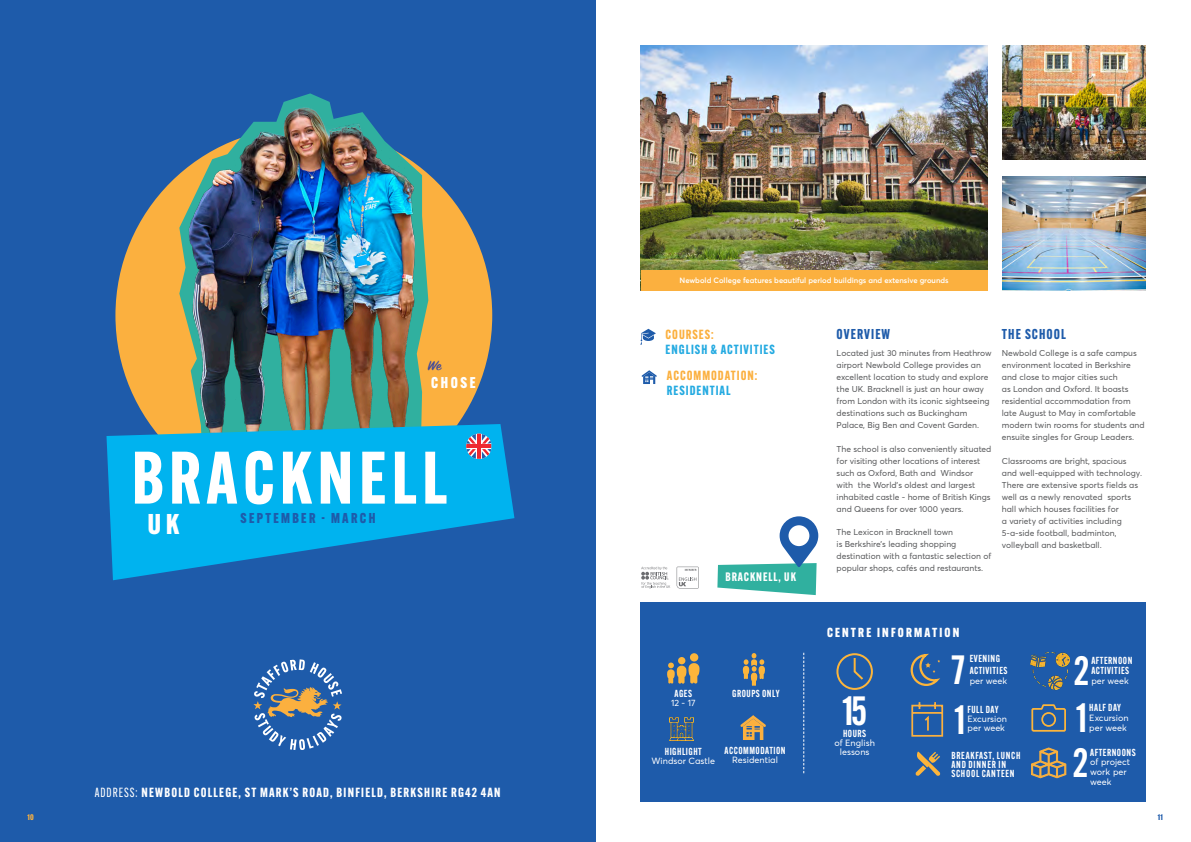
<style>
.page{position:relative;width:1191px;height:842px;background:#fff}
.page>*{position:absolute;margin:0;border:0;box-sizing:border-box;transform-origin:0 0}
.t1{font:700 72.6px "Alternate Gothic Cond ATF";letter-spacing:.075em;color:#fff}
.t2{font:600 40px "Alternate Gothic Cond ATF";color:#fff}
.t3{font:800 28px "Alternate Gothic Cond ATF";color:#fff}
.t4{font:800 15.3px "Alternate Gothic Cond ATF";letter-spacing:.17em;color:#fff}
.t5{font:15px "Sign Painter House Script";color:#414a9b}
.t6{font:14.2px "Sign Painter House Script";letter-spacing:-.015em;color:#fff}
.t7{font:700 14px "Alternate Gothic Cond ATF";letter-spacing:.075em;color:#1e5baa}
.t8{font:800 14px "Alternate Gothic Cond ATF";letter-spacing:.17em;color:#1e5baa}
.t9{font:700 13px "Alternate Gothic Cond ATF";letter-spacing:.095em;color:#fff}
.t10{font:700 13px "Alternate Gothic Cond ATF";letter-spacing:.075em;color:#24aae1}
.t11{font:700 13px "Alternate Gothic Cond ATF";letter-spacing:.075em;color:#fbb03f}
.t12{font:800 12.8px "Alternate Gothic Cond ATF";letter-spacing:.17em;color:#fff}
.t13{font:700 12px "Alternate Gothic Cond ATF";letter-spacing:.075em;color:#fff}
.t14{font:600 10px "Alternate Gothic Cond ATF";letter-spacing:.05em;color:#fff}
.t15{font:600 10px/9px "Alternate Gothic Cond ATF";letter-spacing:.07em;color:#fff}
.t16{font:9px/10px "Averta Std";color:#fff}
.t17{font:8.5px/12px "Averta Std";color:#57585a}
.t18{font:800 8px "Alternate Gothic Cond ATF";color:#fbb13f}
.t19{font:800 8px "Alternate Gothic Cond ATF";color:#1e5baa}
.t20{font:600 7.6px "Averta Std";color:#fff}
.s1{font-weight:400}
</style>
<div class="page">
<div style="left:0;top:0;width:595px;height:842px;background:#1e5baa"></div>
<div style="left:115px;top:127px;width:377px;height:377px;background:#fbb03f;border-radius:50%"></div>
<svg style="left:179px;top:93px;width:249px;height:331px"></svg>
<img style="left:182px;top:105px;width:235px;height:319px">
<svg style="left:253px;top:659px;width:89px;height:91px"></svg>
<svg style="left:106px;top:424px;width:408px;height:156px;fill:#00b3ef"></svg>
<svg style="left:466px;top:434px;width:25px;height:25px"></svg>
<img style="left:641px;top:45px;width:346px;height:225px">
<svg style="left:717px;top:516px;width:101px;height:79px"></svg>
<img style="left:1002px;top:45px;width:143px;height:114px">
<img style="left:1002px;top:177px;width:143px;height:114px">
<svg style="left:676px;top:567px;width:22px;height:21px"></svg>
<svg style="left:641px;top:567px;width:29px;height:21px"></svg>
<div style="left:640px;top:602px;width:505px;height:200px;background:#1e5baa"></div>
<div style="left:678px;top:657px;width:7px;height:7px;background:#fcb53b;border-radius:50%"></div>
<div style="left:690px;top:653px;width:8px;height:8px;background:#fcb53b;border-radius:50%"></div>
<svg style="left:667px;top:662px;width:33px;height:22px"></svg>
<svg style="left:742px;top:653px;width:23px;height:33px"></svg>
<svg style="left:740px;top:715px;width:26px;height:25px"></svg>
<svg style="left:803px;top:653px;width:1px;height:120px"></svg>
<svg style="left:641px;top:370px;width:16px;height:14px"></svg>
<svg style="left:640px;top:329px;width:16px;height:16px"></svg>
<svg style="left:910px;top:653px;width:30px;height:33px"></svg>
<svg style="left:1031px;top:704px;width:35px;height:28px"></svg>
<svg style="left:911px;top:702px;width:33px;height:35px"></svg>
<svg style="left:836px;top:653px;width:37px;height:37px"></svg>
<svg style="left:915px;top:752px;width:25px;height:24px"></svg>
<div style="left:641px;top:270px;width:346px;height:21px;background:#fbb03f"></div>
<img style="left:669px;top:717px;width:25px;height:24px">
<img style="left:1030px;top:652px;width:39px;height:39px">
<svg style="left:1031px;top:747px;width:35px;height:32px"></svg>
<p class="t5" style="left:427px;top:357px;width:15px">We</p>
<p class="t4" style="left:431px;top:373px;width:46px">CHOSE</p>
<p class="t1" style="left:132px;top:432px;width:317px">BRACKNELL</p>
<p class="t3" style="left:148px;top:507px;width:33px">UK</p>
<p class="t6" style="left:142px;top:486px;width:60px">Woodcote, UK</p>
<p class="t8" style="left:240px;top:509px;width:136px">SEPTEMBER - MARCH</p>
<p class="t9" style="left:95px;top:784px;width:407px"><span class="s1">ADDRESS:</span> NEWBOLD COLLEGE, ST MARK’S ROAD, BINFIELD, BERKSHIRE RG42 4AN</p>
<p class="t20" style="left:679px;top:276px;width:271px">Newbold College features beautiful period buildings and extensive grounds</p>
<p class="t11" style="left:665px;top:326px;width:49px">COURSES:</p>
<p class="t7" style="left:836px;top:325px;width:55px">OVERVIEW</p>
<p class="t7" style="left:1001px;top:325px;width:66px">THE SCHOOL</p>
<p class="t10" style="left:665px;top:342px;width:111px">ENGLISH &amp; ACTIVITIES</p>
<p class="t11" style="left:667px;top:367px;width:92px">ACCOMMODATION:</p>
<p class="t10" style="left:667px;top:382px;width:65px">RESIDENTIAL</p>
<p class="t17" style="left:836px;top:347px;width:156px">Located just 30 minutes from Heathrow airport Newbold College provides an excellent location to study and explore the UK. Bracknell is just an hour away from London with its iconic sightseeing destinations such as Buckingham Palace, Big Ben and Covent Garden.</p>
<p class="t17" style="left:836px;top:442px;width:156px">The school is also conveniently situated for visiting other locations of interest such as Oxford, Bath and Windsor with the World’s oldest and largest inhabited castle - home of British Kings and Queens for over 1000 years.</p>
<p class="t17" style="left:836px;top:526px;width:156px">The Lexicon in Bracknell town<br>is Berkshire’s leading shopping destination with a fantastic selection of popular shops, cafés and restaurants.</p>
<p class="t17" style="left:1001px;top:347px;width:144px">Newbold College is a safe campus environment located in Berkshire and close to major cities such<br>as London and Oxford. It boasts residential accommodation from late August to May in comfortable modern twin rooms for students and ensuite singles for Group Leaders.</p>
<p class="t17" style="left:1001px;top:454px;width:142px">Classrooms are bright, spacious and well-equipped with technology.<br>There are extensive sports fields as well as a newly renovated sports hall which houses facilities for<br>a variety of activities including 5-a-side football, badminton, volleyball and basketball.</p>
<p class="t13" style="left:725px;top:569px;width:72px">BRACKNELL, UK</p>
<p class="t14" style="left:674px;top:687px;width:19px">AGES</p>
<p class="t16" style="left:671px;top:698px;width:26px">12 - 17</p>
<p class="t14" style="left:732px;top:687px;width:49px">GROUPS ONLY</p>
<p class="t14" style="left:664px;top:745px;width:39px">HIGHLIGHT</p>
<p class="t16" style="left:651px;top:755px;width:65px">Windsor Castle</p>
<p class="t14" style="left:724px;top:744px;width:62px">ACCOMMODATION</p>
<p class="t16" style="left:732px;top:754px;width:47px">Residential</p>
<p class="t12" style="left:827px;top:624px;width:134px">CENTRE INFORMATION</p>
<p class="t2" style="left:951px;top:644px;width:15px">7</p>
<p class="t14" style="left:969px;top:652px;width:32px">EVENING</p>
<p class="t14" style="left:969px;top:664px;width:39px">ACTIVITIES</p>
<p class="t16" style="left:969px;top:676px;width:39px">per week</p>
<p class="t2" style="left:842px;top:685px;width:26px">15</p>
<p class="t14" style="left:967px;top:703px;width:32px">FULL DAY</p>
<p class="t2" style="left:954px;top:694px;width:13px">1</p>
<p class="t16" style="left:967px;top:714px;width:41px">Excursion</p>
<p class="t16" style="left:967px;top:723px;width:39px">per week</p>
<p class="t14" style="left:843px;top:727px;width:25px">HOURS</p>
<p class="t16" style="left:834px;top:738px;width:42px;line-height:9px;text-align:center">of English lessons</p>
<p class="t15" style="left:951px;top:751px;width:70px">BREAKFAST, LUNCH<br>AND DINNER IN<br>SCHOOL CANTEEN</p>
<p class="t2" style="left:1074px;top:646px;width:17px">2</p>
<p class="t14" style="left:1091px;top:654px;width:42px">AFTERNOON</p>
<p class="t14" style="left:1091px;top:664px;width:39px">ACTIVITIES</p>
<p class="t16" style="left:1091px;top:676px;width:39px">per week</p>
<p class="t2" style="left:1076px;top:692px;width:13px">1</p>
<p class="t14" style="left:1089px;top:701px;width:33px">HALF DAY</p>
<p class="t16" style="left:1089px;top:712px;width:41px">Excursion</p>
<p class="t16" style="left:1089px;top:722px;width:39px">per week</p>
<p class="t2" style="left:1072px;top:738px;width:17px">2</p>
<p class="t14" style="left:1090px;top:746px;width:47px">AFTERNOONS</p>
<p class="t16" style="left:1090px;top:757px;width:41px">of project work per week</p>
<p class="t18" style="left:28px;top:812px;width:8px">10</p>
<p class="t19" style="left:1157px;top:812px;width:6px">11</p>
</div>
